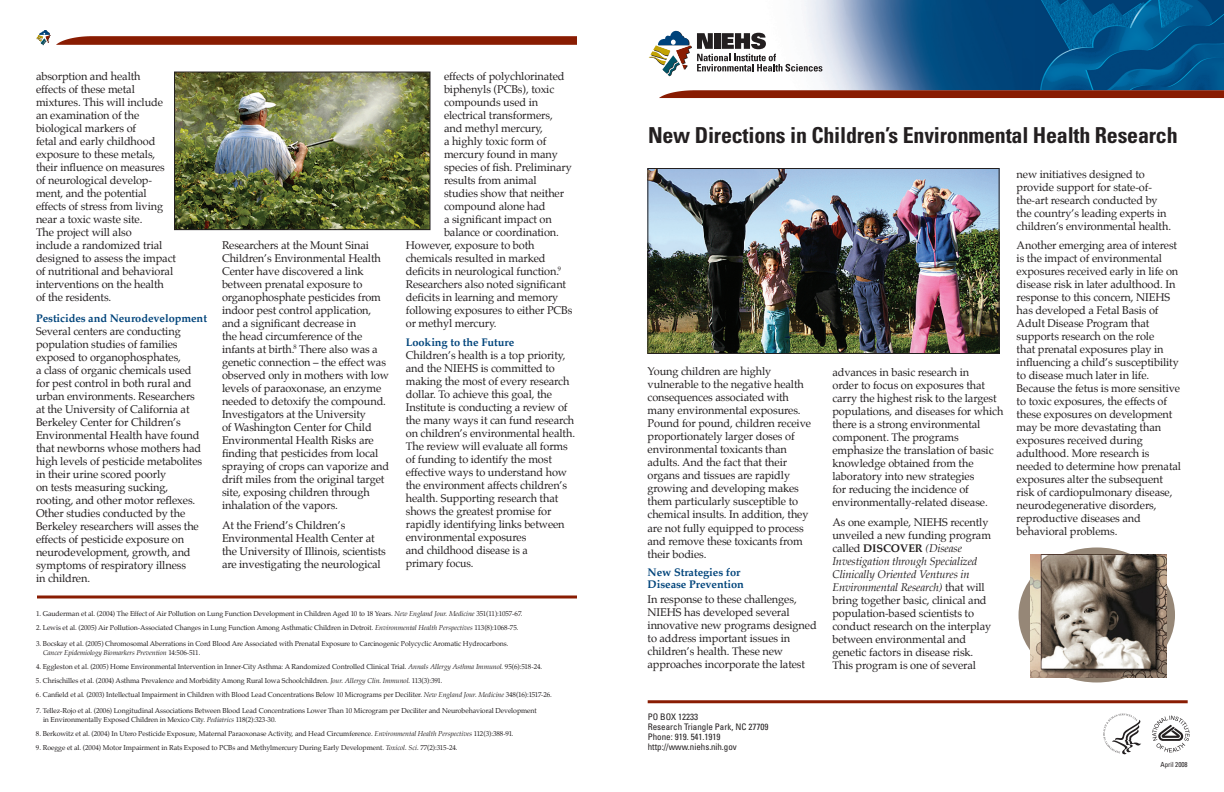
<style>
.page{position:relative;width:1224px;height:792px;background:#fff}
.page>*{position:absolute;margin:0;border:0;box-sizing:border-box;transform-origin:0 0}
.t1{font:700 condensed 22px "Univers";letter-spacing:-.01em;color:#231f20}
.Bodycopy{font:11px/13px "Palatino";letter-spacing:-.01em;color:#231f20}
.Subhead{font:700 11px/12px "Palatino";letter-spacing:-.005em;color:#00447b}
.t2{font:condensed 9px/10px "Univers";color:#231f20}
.t3{font:7px/9px "Palatino";letter-spacing:-.01em;color:#231f20}
.t4{font:condensed 7px "Univers";color:#231f20}
.s1{font-style:italic}
.s2{font-weight:700}
</style>
<div class="page">
<hr style="left:648px;top:700px;width:540px;height:3px;background:#891c02">
<svg style="left:1103px;top:714px;width:38px;height:40px"></svg>
<svg style="left:1152px;top:716px;width:37px;height:36px"></svg>
<img style="left:648px;top:0;width:576px;height:90px">
<img style="left:659px;top:90px;width:565px;height:8px">
<img style="left:649px;top:170px;width:349px;height:182px">
<div style="left:647px;top:168px;width:353px;height:186px;border:1px solid #231f20"></div>
<hr style="left:37px;top:596px;width:540px;height:2px;background:#891c02">
<svg style="left:36px;top:30px;width:15px;height:15px"></svg>
<img style="left:56px;top:36px;width:521px;height:9px">
<img style="left:176px;top:74px;width:252px;height:154px">
<div style="left:174px;top:72px;width:256px;height:158px;border:1px solid #231f20"></div>
<svg style="left:649px;top:31px;width:173px;height:45px"></svg>
<div style="left:1019px;top:548px;width:156px;height:134px;background:#968777;border-radius:50%"></div>
<img style="left:1031px;top:554px;width:135px;height:123px">
<p class="Bodycopy" style="left:36px;top:69px;width:142px">absorption and health<br>effects of these metal mixtures. This will include an examination of the biological markers of<br>fetal and early childhood exposure to these metals, their influence on measures of neurological develop&shy;ment, and the potential effects of stress from living near a toxic waste site.<br>The project will also<br>include a randomized trial designed to assess the impact of nutritional and behavioral interventions on the health of the residents.</p>
<p class="Subhead" style="left:36px;top:312px;width:173px">Pesticides and Neurodevelopment</p>
<p class="Bodycopy" style="left:36px;top:325px;width:168px">Several centers are conducting population studies of families exposed to organophosphates,<br>a class of organic chemicals used for pest control in both rural and urban environments. Researchers at the University of California at<br>Berkeley Center for Children’s<br>Environmental Health have found that newborns whose mothers had high levels of pesticide metabolites in their urine scored poorly<br>on tests measuring sucking, rooting, and other motor reflexes.<br>Other studies conducted by the<br>Berkeley researchers will asses the effects of pesticide exposure on neurodevelopment, growth, and symptoms of respiratory illness<br>in children.</p>
<p class="Bodycopy" style="left:222px;top:239px;width:169px">Researchers at the Mount Sinai<br>Children’s Environmental Health<br>Center have discovered a link between prenatal exposure to organophosphate pesticides from indoor pest control application, and a significant decrease in<br>the head circumference of the infants at birth.<sup>8</sup> There also was a genetic connection – the effect was observed only in mothers with low levels of paraoxonase, an enzyme needed to detoxify the compound.<br>Investigators at the University<br>of Washington Center for Child<br>Environmental Health Risks are finding that pesticides from local spraying of crops can vaporize and drift miles from the original target site, exposing children through inhalation of the vapors.</p>
<p class="Bodycopy" style="left:222px;top:519px;width:165px">At the Friend’s Children’s Environmental Health Center at the University of Illinois, scientists are investigating the neurological</p>
<p class="Bodycopy" style="left:444px;top:69px;width:122px">effects of polychlorinated</p>
<p class="Bodycopy" style="left:444px;top:82px;width:112px">biphenyls (PCBs), toxic</p>
<p class="Bodycopy" style="left:444px;top:95px;width:96px">compounds used in</p>
<p class="Bodycopy" style="left:444px;top:108px;width:110px">electrical transformers,</p>
<p class="Bodycopy" style="left:444px;top:122px;width:101px">and methyl mercury,</p>
<p class="Bodycopy" style="left:444px;top:135px;width:104px">a highly toxic form of</p>
<p class="Bodycopy" style="left:444px;top:148px;width:115px">mercury found in many</p>
<p class="Bodycopy" style="left:444px;top:161px;width:129px">species of fish. Preliminary</p>
<p class="Bodycopy" style="left:444px;top:174px;width:94px">results from animal</p>
<p class="Bodycopy" style="left:444px;top:187px;width:122px">studies show that neither</p>
<p class="Bodycopy" style="left:444px;top:200px;width:103px">compound alone had</p>
<p class="Bodycopy" style="left:444px;top:213px;width:109px">a significant impact on</p>
<p class="Bodycopy" style="left:444px;top:226px;width:116px">balance or coordination.</p>
<p class="Bodycopy" style="left:406px;top:239px;width:130px">However, exposure to both</p>
<p class="Bodycopy" style="left:406px;top:252px;width:141px">chemicals resulted in marked</p>
<p class="Bodycopy" style="left:406px;top:265px;width:157px">deficits in neurological function.<sup>9</sup></p>
<p class="Bodycopy" style="left:406px;top:277px;width:162px">Researchers also noted significant</p>
<p class="Bodycopy" style="left:406px;top:290px;width:154px">deficits in learning and memory</p>
<p class="Bodycopy" style="left:406px;top:303px;width:168px">following exposures to either PCBs</p>
<p class="Bodycopy" style="left:406px;top:316px;width:92px">or methyl mercury.</p>
<p class="Subhead" style="left:406px;top:336px;width:110px">Looking to the Future</p>
<p class="Bodycopy" style="left:406px;top:348px;width:171px">Children’s health is a top priority, and the NIEHS is committed to making the most of every research dollar. To achieve this goal, the<br>Institute is conducting a review of the many ways it can fund research on children’s environmental health.<br>The review will evaluate all forms of funding to identify the most effective ways to understand how the environment affects children’s health. Supporting research that shows the greatest promise for rapidly identifying links between environmental exposures<br>and childhood disease is a<br>primary focus.</p>
<p class="t3" style="left:36px;top:609px;width:488px">1. Gauderman et al. (2004) The Effect of Air Pollution on Lung Function Development in Children Aged 10 to 18 Years. <span class="s1">New England Jour. Medicine</span> 351(11):1057-67.</p>
<p class="t3" style="left:36px;top:623px;width:484px">2. Lewis et al. (2005) Air Pollution-Associated Changes in Lung Function Among Asthmatic Children in Detroit. <span class="s1">Environmental Health Perspectives</span> 113(8):1068-75.</p>
<p class="t3" style="left:43px;top:639px;width:467px;text-indent:-7px">3. Bocskay et al. (2005) Chromosomal Aberrations in Cord Blood Are Associated with Prenatal Exposure to Carcinogenic Polycyclic Aromatic Hydrocarbons.<br><span class="s1">Cancer Epidemiology Biomarkers Prevention</span> 14:506-511.</p>
<p class="t3" style="left:36px;top:662px;width:508px">4. Eggleston et al. (2005) Home Environmental Intervention in Inner-City Asthma: A Randomized Controlled Clinical Trial. <span class="s1">Annals Allergy Asthma Immunol.</span> 95(6):518-24.</p>
<p class="t3" style="left:36px;top:676px;width:408px">5. Chrischilles et al. (2004) Asthma Prevalence and Morbidity Among Rural Iowa Schoolchildren. <span class="s1">Jour. Allergy Clin. Immunol.</span> 113(3):391.</p>
<p class="t3" style="left:36px;top:690px;width:517px">6. Canfield et al. (2003) Intellectual Impairment in Children with Blood Lead Concentrations Below 10 Micrograms per Deciliter. <span class="s1">New England Jour. Medicine</span> 348(16):1517-26.</p>
<p class="t3" style="left:43px;top:706px;width:495px;text-indent:-7px">7. Tellez-Rojo et al. (2006) Longitudinal Associations Between Blood Lead Concentrations Lower Than 10 Microgram per Deciliter and Neurobehavioral Development in Environmentally Exposed Children in Mexico City. <span class="s1">Pediatrics</span> 118(2):323-30.</p>
<p class="t3" style="left:36px;top:729px;width:479px">8. Berkowitz et al. (2004) In Utero Pesticide Exposure, Maternal Paraoxonase Activity, and Head Circumference. <span class="s1">Environmental Health Perspectives</span> 112(3):388-91.</p>
<p class="t3" style="left:36px;top:743px;width:423px">9. Roegge et al. (2004) Motor Impairment in Rats Exposed to PCBs and Methylmercury During Early Development. <span class="s1">Toxicol. Sci.</span> 77(2):315-24.</p>
<p class="t1" style="left:648px;top:122px;width:531px">New Directions in Children’s Environmental Health Research</p>
<p class="Bodycopy" style="left:648px;top:365px;width:165px">Young children are highly vulnerable to the negative health consequences associated with many environmental exposures.<br>Pound for pound, children receive proportionately larger doses of environmental toxicants than adults. And the fact that their organs and tissues are rapidly growing and developing makes them particularly susceptible to chemical insults. In addition, they are not fully equipped to process and remove these toxicants from their bodies.</p>
<p class="Subhead" style="left:648px;top:566px;width:98px">New Strategies for<br>Disease Prevention</p>
<p class="Bodycopy" style="left:648px;top:593px;width:171px">In response to these challenges,<br>NIEHS has developed several innovative new programs designed to address important issues in children’s health. These new approaches incorporate the latest</p>
<p class="Bodycopy" style="left:832px;top:366px;width:172px">advances in basic research in<br>order to focus on exposures that carry the highest risk to the largest populations, and diseases for which there is a strong environmental component. The programs emphasize the translation of basic knowledge obtained from the laboratory into new strategies<br>for reducing the incidence of environmentally-related disease.</p>
<p class="Bodycopy" style="left:832px;top:515px;width:160px">As one example, NIEHS recently unveiled a new funding program called <span class="s2">DISCOVER</span> <span class="s1">(Disease<br>Investigation through Specialized<br>Clinically Oriented Ventures in<br>Environmental Research)</span> that will bring together basic, clinical and population-based scientists to conduct research on the interplay between environmental and genetic factors in disease risk.<br>This program is one of several</p>
<p class="Bodycopy" style="left:1017px;top:167px;width:156px">new initiatives designed to provide support for state-of&shy;the-art research conducted by the country’s leading experts in children’s environmental health.</p>
<p class="Bodycopy" style="left:1017px;top:239px;width:166px">Another emerging area of interest is the impact of environmental exposures received early in life on disease risk in later adulthood. In response to this concern, NIEHS has developed a Fetal Basis of<br>Adult Disease Program that supports research on the role<br>that prenatal exposures play in influencing a child’s susceptibility to disease much later in life.<br>Because the fetus is more sensitive to toxic exposures, the effects of these exposures on development may be more devastating than exposures received during adulthood. More research is needed to determine how prenatal exposures alter the subsequent risk of cardiopulmonary disease, neurodegenerative disorders, reproductive diseases and behavioral problems.</p>
<p class="t2" style="left:648px;top:711px;width:122px">PO BOX 12233<br>Research Triangle Park, NC 27709<br>Phone: 919. 541.1919 http://www.niehs.nih.gov</p>
<p class="t4" style="left:1160px;top:760px;width:29px">April 2008</p>
</div>
